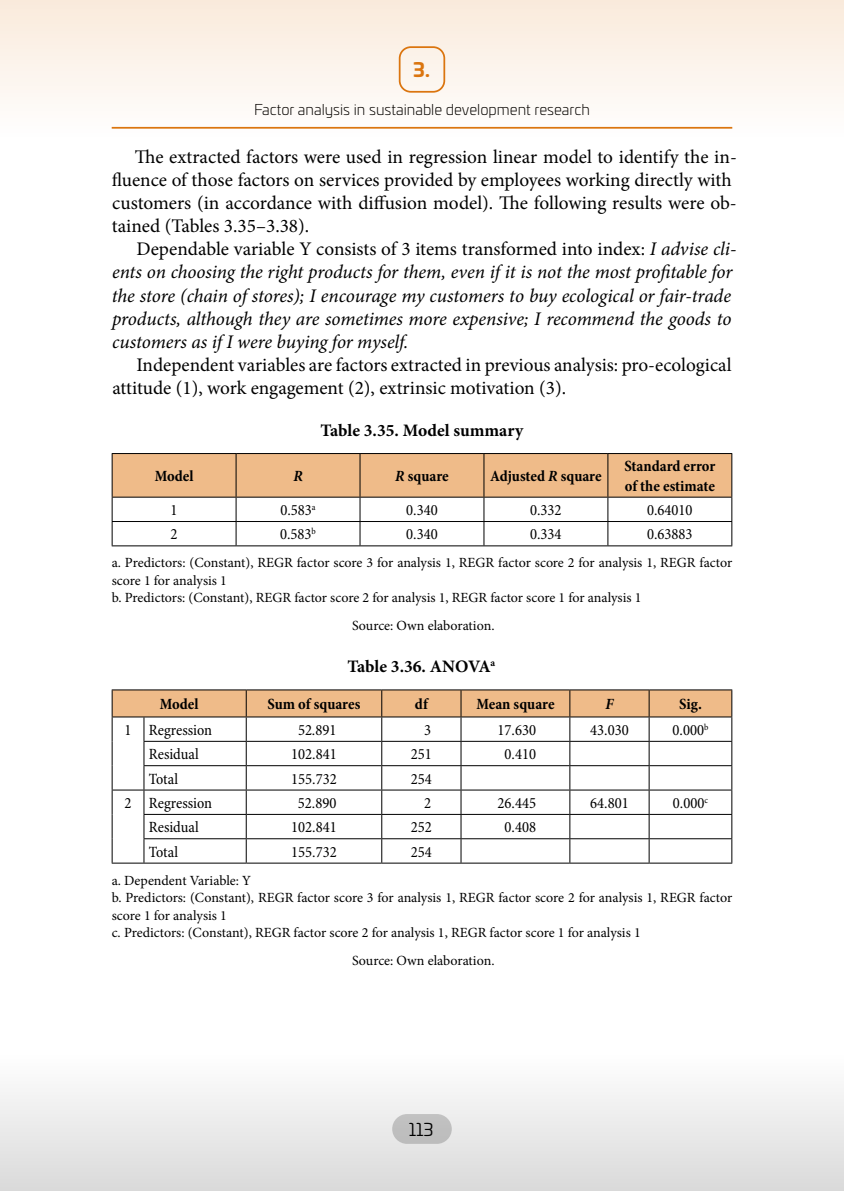
<style>
.page{position:relative;width:844px;height:1191px;background:#fff}
.page>*{position:absolute;margin:0;border:0;box-sizing:border-box;transform-origin:0 0}
.t1{font:19.25px/23.1px "Minion Pro";color:#000}
.t2{font:italic 19.25px/23.1px "Minion Pro";letter-spacing:-.01em;color:#000}
.t3{font:700 19.25px "Univia Pro";color:#db750f}
.t4{font:700 17.5px "Minion Pro";letter-spacing:-.005em;color:#000}
.t5{font:17.5px "Univia Pro";color:#000}
.t6{font:condensed 15.75px "Minion Pro";color:#000}
.t7{font:700 condensed 15.75px/19.2px "Minion Pro";letter-spacing:-.005em;color:#000}
.t8{font:italic 700 condensed 15.75px "Minion Pro";color:#000}
.t9{font:300 14.88px "Univia Pro";color:#000}
.t10{font:14px/17.5px "Minion Pro";color:#000}
.s1{font-style:normal}
.s2{font-style:italic}
</style>
<div class="page">
<hr style="left:112px;top:545px;width:124px;height:1px;background:#000">
<hr style="left:236px;top:545px;width:124px;height:1px;background:#000">
<hr style="left:360px;top:545px;width:124px;height:1px;background:#000">
<hr style="left:484px;top:545px;width:123px;height:1px;background:#000">
<hr style="left:607px;top:545px;width:125px;height:1px;background:#000">
<svg style="left:112px;top:454px;width:620px;height:91px"></svg>
<hr style="left:112px;top:453px;width:124px;height:1px;background:#000">
<hr style="left:112px;top:454px;width:1px;height:43px;background:#000">
<hr style="left:236px;top:453px;width:124px;height:1px;background:#000">
<hr style="left:360px;top:453px;width:124px;height:1px;background:#000">
<hr style="left:484px;top:453px;width:123px;height:1px;background:#000">
<hr style="left:607px;top:453px;width:125px;height:1px;background:#000">
<hr style="left:731px;top:454px;width:1px;height:43px;background:#000">
<hr style="left:112px;top:497px;width:124px;height:1px;background:#000">
<hr style="left:236px;top:497px;width:124px;height:1px;background:#000">
<hr style="left:360px;top:497px;width:124px;height:1px;background:#000">
<hr style="left:484px;top:497px;width:123px;height:1px;background:#000">
<hr style="left:607px;top:497px;width:125px;height:1px;background:#000">
<hr style="left:112px;top:862px;width:32px;height:1px;background:#000">
<hr style="left:144px;top:862px;width:102px;height:1px;background:#000">
<hr style="left:246px;top:862px;width:135px;height:1px;background:#000">
<hr style="left:381px;top:862px;width:80px;height:1px;background:#000">
<hr style="left:461px;top:862px;width:108px;height:1px;background:#000">
<hr style="left:569px;top:862px;width:80px;height:1px;background:#000">
<hr style="left:649px;top:862px;width:83px;height:1px;background:#000">
<hr style="left:112px;top:689px;width:32px;height:1px;background:#000">
<hr style="left:144px;top:689px;width:102px;height:1px;background:#000">
<hr style="left:246px;top:689px;width:135px;height:1px;background:#000">
<hr style="left:381px;top:689px;width:80px;height:1px;background:#000">
<hr style="left:461px;top:689px;width:108px;height:1px;background:#000">
<hr style="left:569px;top:689px;width:80px;height:1px;background:#000">
<hr style="left:649px;top:689px;width:83px;height:1px;background:#000">
<svg style="left:112px;top:690px;width:620px;height:172px"></svg>
<hr style="left:112px;top:716px;width:32px;height:1px;background:#000">
<hr style="left:144px;top:716px;width:102px;height:1px;background:#000">
<hr style="left:246px;top:716px;width:135px;height:1px;background:#000">
<hr style="left:381px;top:716px;width:80px;height:1px;background:#000">
<hr style="left:461px;top:716px;width:108px;height:1px;background:#000">
<hr style="left:569px;top:716px;width:80px;height:1px;background:#000">
<hr style="left:649px;top:716px;width:83px;height:1px;background:#000">
<div style="left:0;top:1052px;width:843px;height:139px;background:linear-gradient(to bottom,#fff,#d9d9d9)"></div>
<div style="left:0;top:0;width:843px;height:139px;background:linear-gradient(to bottom,#faecde,#fdfaf7)"></div>
<h1 class="t3" style="left:413px;top:55px;width:18px">3.</h1>
<p class="t9" style="left:254px;top:99px;width:337px">Factor analysis in sustainable development research</p>
<p class="t1" style="left:112px;top:145px;width:626px;text-indent:23px">The extracted factors were used in regression linear model to identify the in&shy;fluence of those factors on services provided by employees working directly with customers (in accordance with diffusion model). The following results were ob&shy;tained (Tables 3.35–3.38).</p>
<p class="t2" style="left:112px;top:237px;width:626px;text-indent:25px"><span class="s1">Dependable variable Y consists of 3 items transformed into index:</span> I advise cli&shy;ents on choosing the right products for them, even if it is not the most profitable for the store (chain of stores); I encourage my customers to buy ecological or fair-trade products, although they are sometimes more expensive; I recommend the goods to customers as if I were buying for myself.</p>
<h1 class="t1" style="left:112px;top:353px;width:620px;text-indent:24px">Independent variables are factors extracted in previous analysis: pro-ecological attitude (1), work engagement (2), extrinsic motivation (3).</h1>
<p class="t4" style="left:320px;top:418px;width:204px">Table 3.35. Model summary</p>
<p class="t7" style="left:155px;top:466px;width:40px">Model</p>
<p class="t8" style="left:293px;top:465px;width:11px">R</p>
<p class="t7" style="left:395px;top:466px;width:55px"><span class="s2">R</span> square</p>
<p class="t7" style="left:490px;top:466px;width:113px">Adjusted <span class="s2">R</span> square</p>
<p class="t7" style="left:624px;top:457px;width:92px">Standard error of the estimate</p>
<p class="t6" style="left:170px;top:500px;width:8px">1</p>
<p class="t6" style="left:280px;top:500px;width:37px">0.583<sup>a</sup></p>
<p class="t6" style="left:406px;top:500px;width:33px">0.340</p>
<p class="t6" style="left:530px;top:500px;width:33px">0.332</p>
<p class="t6" style="left:647px;top:500px;width:47px">0.64010</p>
<p class="t6" style="left:170px;top:525px;width:8px">2</p>
<p class="t6" style="left:280px;top:525px;width:37px">0.583<sup>b</sup></p>
<p class="t6" style="left:406px;top:525px;width:33px">0.340</p>
<p class="t6" style="left:530px;top:525px;width:33px">0.334</p>
<p class="t6" style="left:647px;top:525px;width:47px">0.63883</p>
<p class="t10" style="left:112px;top:554px;width:622px">a. Predictors: (Constant), REGR factor score 3 for analysis 1, REGR factor score 2 for analysis 1, REGR factor score 1 for analysis 1<br>b. Predictors: (Constant), REGR factor score 2 for analysis 1, REGR factor score 1 for analysis 1</p>
<p class="t10" style="left:352px;top:617px;width:144px">Source: Own elaboration.</p>
<p class="t4" style="left:347px;top:654px;width:149px">Table 3.36. ANOVA<sup>a</sup></p>
<p class="t7" style="left:160px;top:694px;width:40px">Model</p>
<p class="t7" style="left:267px;top:694px;width:94px">Sum of squares</p>
<p class="t7" style="left:415px;top:694px;width:14px">df</p>
<p class="t7" style="left:476px;top:694px;width:80px">Mean square</p>
<p class="t8" style="left:605px;top:693px;width:9px">F</p>
<p class="t7" style="left:679px;top:694px;width:24px">Sig.</p>
<p class="t6" style="left:124px;top:720px;width:89px">1 Regression</p>
<p class="t6" style="left:298px;top:720px;width:40px">52.891</p>
<p class="t6" style="left:424px;top:720px;width:8px">3</p>
<p class="t6" style="left:497px;top:720px;width:40px">17.630</p>
<p class="t6" style="left:590px;top:720px;width:40px">43.030</p>
<p class="t6" style="left:672px;top:720px;width:37px">0.000<sup>b</sup></p>
<p class="t6" style="left:149px;top:745px;width:51px">Residual</p>
<p class="t6" style="left:291px;top:745px;width:47px">102.841</p>
<p class="t6" style="left:411px;top:745px;width:22px">251</p>
<p class="t6" style="left:504px;top:745px;width:33px">0.410</p>
<p class="t6" style="left:149px;top:769px;width:31px">Total</p>
<p class="t6" style="left:291px;top:769px;width:47px">155.732</p>
<p class="t6" style="left:411px;top:769px;width:22px">254</p>
<p class="t6" style="left:124px;top:793px;width:89px">2 Regression</p>
<p class="t6" style="left:298px;top:793px;width:40px">52.890</p>
<p class="t6" style="left:424px;top:793px;width:8px">2</p>
<p class="t6" style="left:497px;top:793px;width:40px">26.445</p>
<p class="t6" style="left:590px;top:793px;width:40px">64.801</p>
<p class="t6" style="left:672px;top:793px;width:36px">0.000<sup>c</sup></p>
<p class="t6" style="left:149px;top:818px;width:51px">Residual</p>
<p class="t6" style="left:291px;top:818px;width:47px">102.841</p>
<p class="t6" style="left:411px;top:818px;width:22px">252</p>
<p class="t6" style="left:504px;top:818px;width:33px">0.408</p>
<p class="t6" style="left:149px;top:842px;width:31px">Total</p>
<p class="t6" style="left:291px;top:842px;width:47px">155.732</p>
<p class="t6" style="left:411px;top:842px;width:22px">254</p>
<p class="t10" style="left:112px;top:871px;width:622px">a. Dependent Variable: Y<br>b. Predictors: (Constant), REGR factor score 3 for analysis 1, REGR factor score 2 for analysis 1, REGR factor score 1 for analysis 1<br>c. Predictors: (Constant), REGR factor score 2 for analysis 1, REGR factor score 1 for analysis 1</p>
<p class="t10" style="left:352px;top:952px;width:144px">Source: Own elaboration.</p>
<p class="t5" style="left:408px;top:1116px;width:26px">113</p>
</div>
